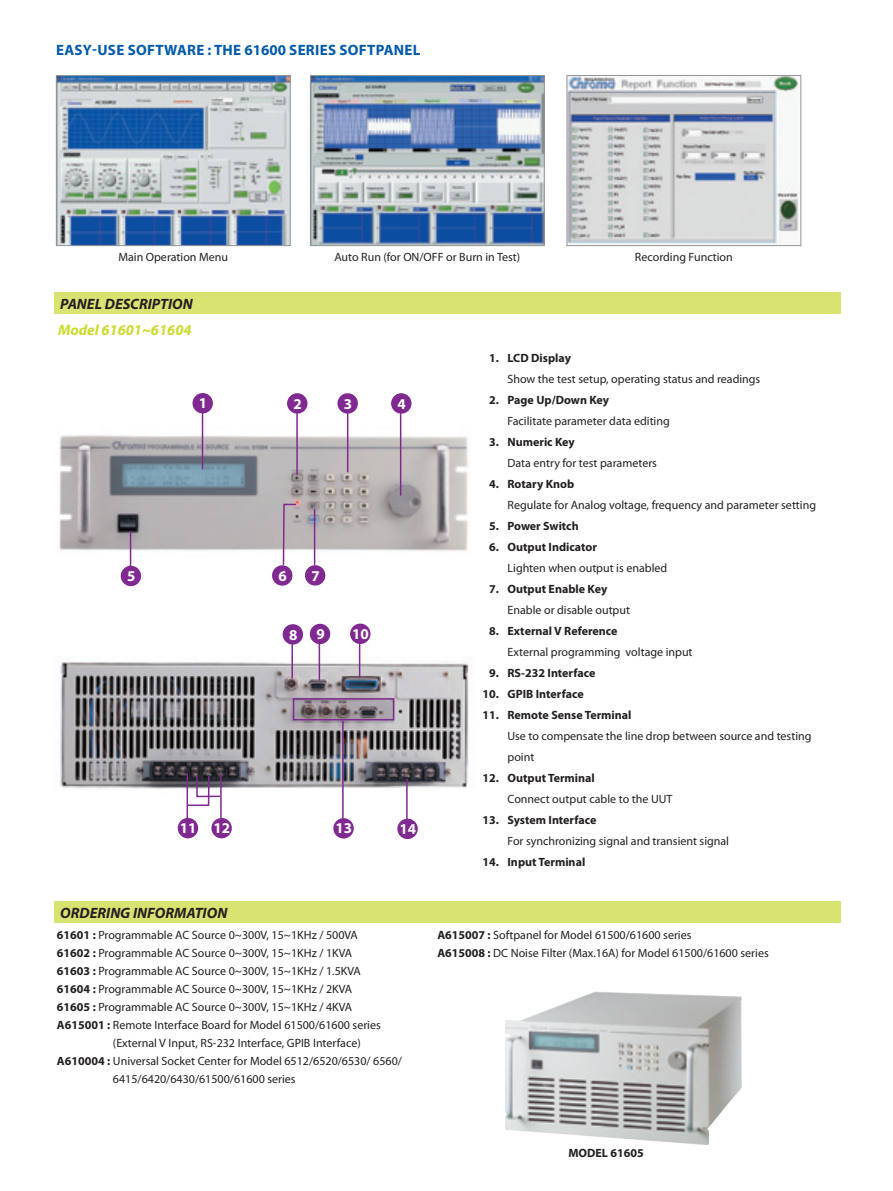
<style>
.page{position:relative;width:893px;height:1191px;background:#fff}
.page>*{position:absolute;margin:0;border:0;box-sizing:border-box;transform-origin:0 0}
.t1{font:700 15px "Myriad Pro";letter-spacing:.02em;color:#015aaa}
.t2{font:italic 700 15px "Myriad Pro";color:#231f20}
.t3{font:700 15px "Myriad Pro";color:#fff}
.t4{font:italic 700 15px "Myriad Pro";color:#cadb2a}
.t5{font:12px/18px "Myriad Pro";color:#231f20}
.t6{font:700 12px "Myriad Pro";color:#231f20}
.s1{font-weight:700}
</style>
<div class="page">
<div style="left:54px;top:901px;width:787px;height:22px;background:#d9e371"></div>
<img style="left:58px;top:77px;width:230px;height:167px">
<div style="left:56px;top:75px;width:234px;height:171px;border:1px solid #939598"></div>
<img style="left:312px;top:77px;width:230px;height:167px">
<div style="left:310px;top:75px;width:234px;height:171px;border:1px solid #939598"></div>
<img style="left:569px;top:77px;width:230px;height:167px">
<div style="left:567px;top:75px;width:234px;height:171px;border:1px solid #939598"></div>
<img style="left:59px;top:423px;width:410px;height:133px">
<img style="left:60px;top:656px;width:409px;height:133px">
<hr style="left:202px;top:413px;width:1px;height:56px;background:#802990">
<hr style="left:296px;top:413px;width:2px;height:62px;background:#802990">
<hr style="left:347px;top:413px;width:1px;height:59px;background:#802990">
<hr style="left:400px;top:413px;width:1px;height:82px;background:#802990">
<hr style="left:314px;top:509px;width:1px;height:56px;background:#802990">
<hr style="left:130px;top:531px;width:1px;height:35px;background:#802990">
<svg style="left:282px;top:503px;width:16px;height:63px"></svg>
<div style="left:192px;top:393px;width:21px;height:20px;background:#802990;border-radius:50%"></div>
<div style="left:287px;top:393px;width:20px;height:20px;background:#802990;border-radius:50%"></div>
<div style="left:337px;top:393px;width:21px;height:20px;background:#802990;border-radius:50%"></div>
<div style="left:391px;top:393px;width:20px;height:20px;background:#802990;border-radius:50%"></div>
<div style="left:121px;top:566px;width:20px;height:20px;background:#802990;border-radius:50%"></div>
<div style="left:272px;top:565px;width:20px;height:20px;background:#802990;border-radius:50%"></div>
<div style="left:305px;top:565px;width:20px;height:20px;background:#802990;border-radius:50%"></div>
<hr style="left:359px;top:642px;width:1px;height:35px;background:#802990">
<div style="left:350px;top:623px;width:20px;height:21px;background:#802990;border-radius:50%"></div>
<hr style="left:319px;top:642px;width:1px;height:38px;background:#802990">
<div style="left:310px;top:624px;width:20px;height:20px;background:#802990;border-radius:50%"></div>
<hr style="left:291px;top:644px;width:2px;height:34px;background:#802990">
<div style="left:283px;top:624px;width:20px;height:20px;background:#802990;border-radius:50%"></div>
<hr style="left:406px;top:779px;width:2px;height:43px;background:#802990">
<div style="left:397px;top:818px;width:21px;height:21px;background:#802990;border-radius:50%"></div>
<hr style="left:342px;top:720px;width:2px;height:101px;background:#802990">
<div style="left:333px;top:818px;width:21px;height:20px;background:#802990;border-radius:50%"></div>
<hr style="left:220px;top:773px;width:2px;height:47px;background:#802990">
<div style="left:211px;top:818px;width:21px;height:20px;background:#802990;border-radius:50%"></div>
<svg style="left:186px;top:774px;width:35px;height:32px"></svg>
<hr style="left:187px;top:773px;width:1px;height:47px;background:#802990">
<div style="left:178px;top:818px;width:20px;height:20px;background:#802990;border-radius:50%"></div>
<div style="left:54px;top:293px;width:787px;height:21px;background:#d9e371"></div>
<div style="left:293px;top:698px;width:101px;height:22px;border:2px solid #802990"></div>
<img style="left:505px;top:991px;width:237px;height:154px">
<p class="t1" style="left:56px;top:40px;width:366px">EASY-USE SOFTWARE : THE 61600 SERIES SOFTPANEL</p>
<p class="t5" style="left:118px;top:247px;width:111px">Main Operation Menu</p>
<p class="t5" style="left:334px;top:247px;width:187px">Auto Run (for ON/OFF or Burn in Test)</p>
<p class="t5" style="left:635px;top:247px;width:99px">Recording Function</p>
<p class="t2" style="left:60px;top:294px;width:134px">PANEL DESCRIPTION</p>
<p class="t4" style="left:58px;top:320px;width:135px">Model 61601~61604</p>
<p class="t3" style="left:199px;top:393px;width:10px">1</p>
<p class="t3" style="left:294px;top:394px;width:10px">2</p>
<p class="t3" style="left:344px;top:394px;width:10px">3</p>
<p class="t3" style="left:397px;top:394px;width:10px">4</p>
<p class="t3" style="left:127px;top:566px;width:10px">5</p>
<p class="t3" style="left:279px;top:566px;width:10px">6</p>
<p class="t3" style="left:311px;top:565px;width:10px">7</p>
<p class="t3" style="left:289px;top:624px;width:10px">8</p>
<p class="t3" style="left:316px;top:624px;width:10px">9</p>
<p class="t3" style="left:352px;top:624px;width:18px">10</p>
<p class="t3" style="left:180px;top:818px;width:52px">11 12</p>
<p class="t3" style="left:335px;top:818px;width:18px">13</p>
<p class="t3" style="left:399px;top:819px;width:18px">14</p>
<p class="t2" style="left:60px;top:903px;width:169px">ORDERING INFORMATION</p>
<p class="t5" style="left:57px;top:925px;width:302px"><span class="s1">61601 :</span> Programmable AC Source 0~300V, 15~1KHz / 500VA</p>
<p class="t5" style="left:57px;top:943px;width:297px"><span class="s1">61602 :</span> Programmable AC Source 0~300V, 15~1KHz / 1KVA</p>
<p class="t5" style="left:57px;top:961px;width:305px"><span class="s1">61603 :</span> Programmable AC Source 0~300V, 15~1KHz / 1.5KVA</p>
<p class="t5" style="left:57px;top:979px;width:297px"><span class="s1">61604 :</span> Programmable AC Source 0~300V, 15~1KHz / 2KVA</p>
<p class="t5" style="left:57px;top:997px;width:297px"><span class="s1">61605 :</span> Programmable AC Source 0~300V, 15~1KHz / 4KVA</p>
<p class="t5" style="left:57px;top:1015px;width:325px"><span class="s1">A615001 :</span> Remote Interface Board for Model 61500/61600 series</p>
<p class="t5" style="left:113px;top:1033px;width:249px">(External V Input, RS-232 Interface, GPIB Interface)</p>
<p class="t5" style="left:57px;top:1051px;width:346px"><span class="s1">A610004 :</span> Universal Socket Center for Model 6512/6520/6530/ 6560/</p>
<p class="t5" style="left:113px;top:1069px;width:184px">6415/6420/6430/61500/61600 series</p>
<p class="t6" style="left:489px;top:350px;width:83px">1. LCD Display</p>
<p class="t5" style="left:507px;top:369px;width:254px">Show the test setup, operating status and readings</p>
<p class="t6" style="left:489px;top:392px;width:121px">2. Page Up/Down Key</p>
<p class="t5" style="left:507px;top:411px;width:164px">Facilitate parameter data editing</p>
<p class="t6" style="left:489px;top:434px;width:87px">3. Numeric Key</p>
<p class="t5" style="left:507px;top:453px;width:151px">Data entry for test parameters</p>
<p class="t6" style="left:489px;top:476px;width:87px">4. Rotary Knob</p>
<p class="t5" style="left:507px;top:495px;width:310px">Regulate for Analog voltage, frequency and parameter setting</p>
<p class="t6" style="left:489px;top:518px;width:91px">5. Power Switch</p>
<p class="t6" style="left:489px;top:539px;width:109px">6. Output Indicator</p>
<p class="t5" style="left:507px;top:558px;width:161px">Lighten when output is enabled</p>
<p class="t6" style="left:489px;top:581px;width:120px">7. Output Enable Key</p>
<p class="t5" style="left:507px;top:600px;width:124px">Enable or disable output</p>
<p class="t6" style="left:489px;top:623px;width:130px">8. External V Reference</p>
<p class="t5" style="left:507px;top:642px;width:187px">External programming voltage input</p>
<p class="t6" style="left:489px;top:665px;width:108px">9. RS-232 Interface</p>
<p class="t6" style="left:483px;top:686px;width:103px">10. GPIB Interface</p>
<p class="t6" style="left:483px;top:707px;width:150px">11. Remote Sense Terminal</p>
<p class="t5" style="left:507px;top:725px;width:305px;line-height:21px">Use to compensate the line drop between source and testing point</p>
<p class="t6" style="left:483px;top:770px;width:114px">12. Output Terminal</p>
<p class="t5" style="left:507px;top:789px;width:167px">Connect output cable to the UUT</p>
<p class="t6" style="left:483px;top:812px;width:115px">13. System Interface</p>
<p class="t5" style="left:507px;top:831px;width:223px">For synchronizing signal and transient signal</p>
<p class="t6" style="left:483px;top:854px;width:104px">14. Input Terminal</p>
<p class="t5" style="left:437px;top:925px;width:333px"><span class="s1">A615007 :</span> Softpanel for Model 61500/61600 series<br><span class="s1">A615008 :</span> DC Noise Filter (Max.16A) for Model 61500/61600 series</p>
<p class="t6" style="left:568px;top:1145px;width:77px">MODEL 61605</p>
</div>
